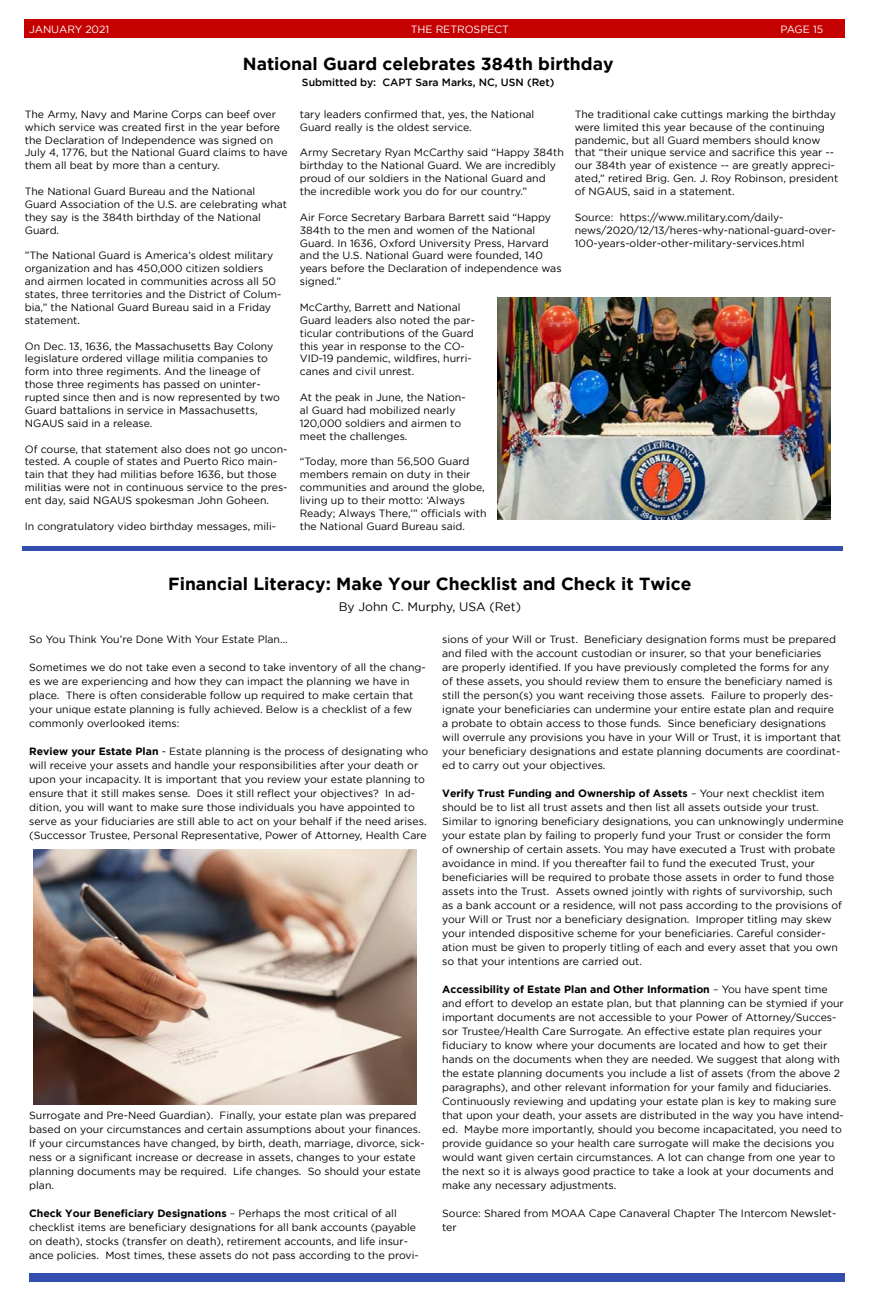
<style>
.page{position:relative;width:869px;height:1303px;background:#fff}
.page>*{position:absolute;margin:0;border:0;box-sizing:border-box;transform-origin:0 0}
.t1{font:700 17.5px "Gotham";color:#000}
.t2{font:12.25px "Gotham";color:#000}
.t3{font:10.5px/14px "Gotham";color:#000}
.t4{font:500 10.5px "Gotham";color:#000}
.t5{font:10.5px "Gotham";color:#fff}
.s1{font-weight:700}
</style>
<div class="page">
<div style="left:24px;top:20px;width:820px;height:18px;background:#c50000"></div>
<div style="left:29px;top:1272px;width:815px;height:9px;background:#324fb0"></div>
<div style="left:22px;top:546px;width:819px;height:5px;background:#324fb0"></div>
<img style="left:497px;top:298px;width:333px;height:222px">
<img style="left:34px;top:849px;width:382px;height:254px">
<p class="t5" style="left:29px;top:23px;width:81px">JANUARY 2021</p>
<p class="t5" style="left:410px;top:23px;width:100px">THE RETROSPECT</p>
<p class="t5" style="left:780px;top:23px;width:44px">PAGE 15</p>
<h1 class="t1" style="left:243px;top:54px;width:372px">National Guard celebrates 384th birthday</h1>
<p class="t4" style="left:302px;top:76px;width:254px">Submitted by: CAPT Sara Marks, NC, USN (Ret)</p>
<p class="t3" style="left:25px;top:107px;width:264px;line-height:12.9px">The Army, Navy and Marine Corps can beef over which service was created first in the year before the Declaration of Independence was signed on July 4, 1776, but the National Guard claims to have them all beat by more than a century.</p>
<p class="t3" style="left:25px;top:185px;width:264px;line-height:12.9px">The National Guard Bureau and the National Guard Association of the U.S. are celebrating what they say is the 384th birthday of the National Guard.</p>
<p class="t3" style="left:25px;top:249px;width:258px;line-height:12.9px">”The National Guard is America’s oldest military organization and has 450,000 citizen soldiers and airmen located in communities across all 50 states, three territories and the District of Colum&shy;bia,” the National Guard Bureau said in a Friday statement.</p>
<p class="t3" style="left:25px;top:339px;width:256px;line-height:12.9px">On Dec. 13, 1636, the Massachusetts Bay Colony legislature ordered village militia companies to form into three regiments. And the lineage of those three regiments has passed on uninter&shy;rupted since then and is now represented by two Guard battalions in service in Massachusetts, NGAUS said in a release.</p>
<p class="t3" style="left:25px;top:442px;width:264px;line-height:12.9px">Of course, that statement also does not go uncon&shy;tested. A couple of states and Puerto Rico main&shy;tain that they had militias before 1636, but those militias were not in continuous service to the pres&shy;ent day, said NGAUS spokesman John Goheen.</p>
<p class="t3" style="left:25px;top:519px;width:252px">In congratulatory video birthday messages, mili-</p>
<p class="t3" style="left:299px;top:107px;width:236px;line-height:12.9px">tary leaders confirmed that, yes, the National<br>Guard really is the oldest service.</p>
<p class="t3" style="left:299px;top:146px;width:265px;line-height:12.9px">Army Secretary Ryan McCarthy said “Happy 384th birthday to the National Guard. We are incredibly proud of our soldiers in the National Guard and the incredible work you do for our country.”</p>
<p class="t3" style="left:299px;top:210px;width:263px;line-height:12.9px">Air Force Secretary Barbara Barrett said “Happy 384th to the men and women of the National Guard. In 1636, Oxford University Press, Harvard and the U.S. National Guard were founded, 140 years before the Declaration of independence was signed.”</p>
<p class="t3" style="left:299px;top:300px;width:177px;line-height:12.9px">McCarthy, Barrett and National<br>Guard leaders also noted the par&shy;ticular contributions of the Guard this year in response to the CO-<br>VID-19 pandemic, wildfires, hurri&shy;canes and civil unrest.</p>
<p class="t3" style="left:299px;top:390px;width:167px;line-height:12.9px">At the peak in June, the Nation&shy;al Guard had mobilized nearly<br>120,000 soldiers and airmen to meet the challenges.</p>
<p class="t3" style="left:299px;top:455px;width:188px;line-height:12.9px">“Today, more than 56,500 Guard members remain on duty in their communities and around the globe, living up to their motto: ‘Always Ready; Always There,’” officials with the National Guard Bureau said.</p>
<p class="t3" style="left:574px;top:107px;width:265px;line-height:12.9px">The traditional cake cuttings marking the birthday were limited this year because of the continuing pandemic, but all Guard members should know that “their unique service and sacrifice this year -- our 384th year of existence -- are greatly appreci&shy;ated,” retired Brig. Gen. J. Roy Robinson, president of NGAUS, said in a statement.</p>
<p class="t3" style="left:574px;top:210px;width:262px;line-height:12.9px">Source: https://www.military.com/daily&shy;news/2020/12/13/heres-why-national-guard-over-<br>100-years-older-other-military-services.html</p>
<h1 class="t1" style="left:168px;top:573px;width:524px">Financial Literacy: Make Your Checklist and Check it Twice</h1>
<p class="t2" style="left:338px;top:599px;width:184px">By John C. Murphy, USA (Ret)</p>
<p class="t3" style="left:29px;top:632px;width:260px">So You Think You’re Done With Your Estate Plan…</p>
<p class="t3" style="left:29px;top:660px;width:398px">Sometimes we do not take even a second to take inventory of all the chang&shy;es we are experiencing and how they can impact the planning we have in place. There is often considerable follow up required to make certain that your unique estate planning is fully achieved. Below is a checklist of a few commonly overlooked items:</p>
<p class="t3" style="left:29px;top:744px;width:400px"><span class="s1">Review your Estate Plan</span> - Estate planning is the process of designating who will receive your assets and handle your responsibilities after your death or upon your incapacity. It is important that you review your estate planning to ensure that it still makes sense. Does it still reflect your objectives? In ad&shy;dition, you will want to make sure those individuals you have appointed to serve as your fiduciaries are still able to act on your behalf if the need arises. (Successor Trustee, Personal Representative, Power of Attorney, Health Care</p>
<p class="t3" style="left:29px;top:1108px;width:397px">Surrogate and Pre-Need Guardian). Finally, your estate plan was prepared based on your circumstances and certain assumptions about your finances.<br>If your circumstances have changed, by birth, death, marriage, divorce, sick&shy;ness or a significant increase or decrease in assets, changes to your estate planning documents may be required. Life changes. So should your estate plan.</p>
<p class="t3" style="left:29px;top:1206px;width:391px"><span class="s1">Check Your Beneficiary Designations</span> – Perhaps the most critical of all checklist items are beneficiary designations for all bank accounts (payable on death), stocks (transfer on death), retirement accounts, and life insur&shy;ance policies. Most times, these assets do not pass according to the provi-</p>
<p class="t3" style="left:442px;top:632px;width:400px">sions of your Will or Trust. Beneficiary designation forms must be prepared and filed with the account custodian or insurer, so that your beneficiaries<br>are properly identified. If you have previously completed the forms for any of these assets, you should review them to ensure the beneficiary named is still the person(s) you want receiving those assets. Failure to properly des&shy;ignate your beneficiaries can undermine your entire estate plan and require a probate to obtain access to those funds. Since beneficiary designations will overrule any provisions you have in your Will or Trust, it is important that your beneficiary designations and estate planning documents are coordinat&shy;ed to carry out your objectives.</p>
<p class="t3" style="left:442px;top:786px;width:402px"><span class="s1">Verify Trust Funding and Ownership of Assets</span> – Your next checklist item should be to list all trust assets and then list all assets outside your trust.<br>Similar to ignoring beneficiary designations, you can unknowingly undermine your estate plan by failing to properly fund your Trust or consider the form of ownership of certain assets. You may have executed a Trust with probate avoidance in mind. If you thereafter fail to fund the executed Trust, your beneficiaries will be required to probate those assets in order to fund those assets into the Trust. Assets owned jointly with rights of survivorship, such as a bank account or a residence, will not pass according to the provisions of your Will or Trust nor a beneficiary designation. Improper titling may skew your intended dispositive scheme for your beneficiaries. Careful consider&shy;ation must be given to properly titling of each and every asset that you own so that your intentions are carried out.</p>
<p class="t3" style="left:442px;top:982px;width:403px"><span class="s1">Accessibility of Estate Plan and Other Information</span> – You have spent time and effort to develop an estate plan, but that planning can be stymied if your important documents are not accessible to your Power of Attorney/Succes&shy;sor Trustee/Health Care Surrogate. An effective estate plan requires your fiduciary to know where your documents are located and how to get their hands on the documents when they are needed. We suggest that along with the estate planning documents you include a list of assets (from the above 2 paragraphs), and other relevant information for your family and fiduciaries.<br>Continuously reviewing and updating your estate plan is key to making sure that upon your death, your assets are distributed in the way you have intend&shy;ed. Maybe more importantly, should you become incapacitated, you need to provide guidance so your health care surrogate will make the decisions you would want given certain circumstances. A lot can change from one year to the next so it is always good practice to take a look at your documents and make any necessary adjustments.</p>
<p class="t3" style="left:442px;top:1206px;width:395px">Source: Shared from MOAA Cape Canaveral Chapter The Intercom Newslet&shy;ter</p>
</div>
